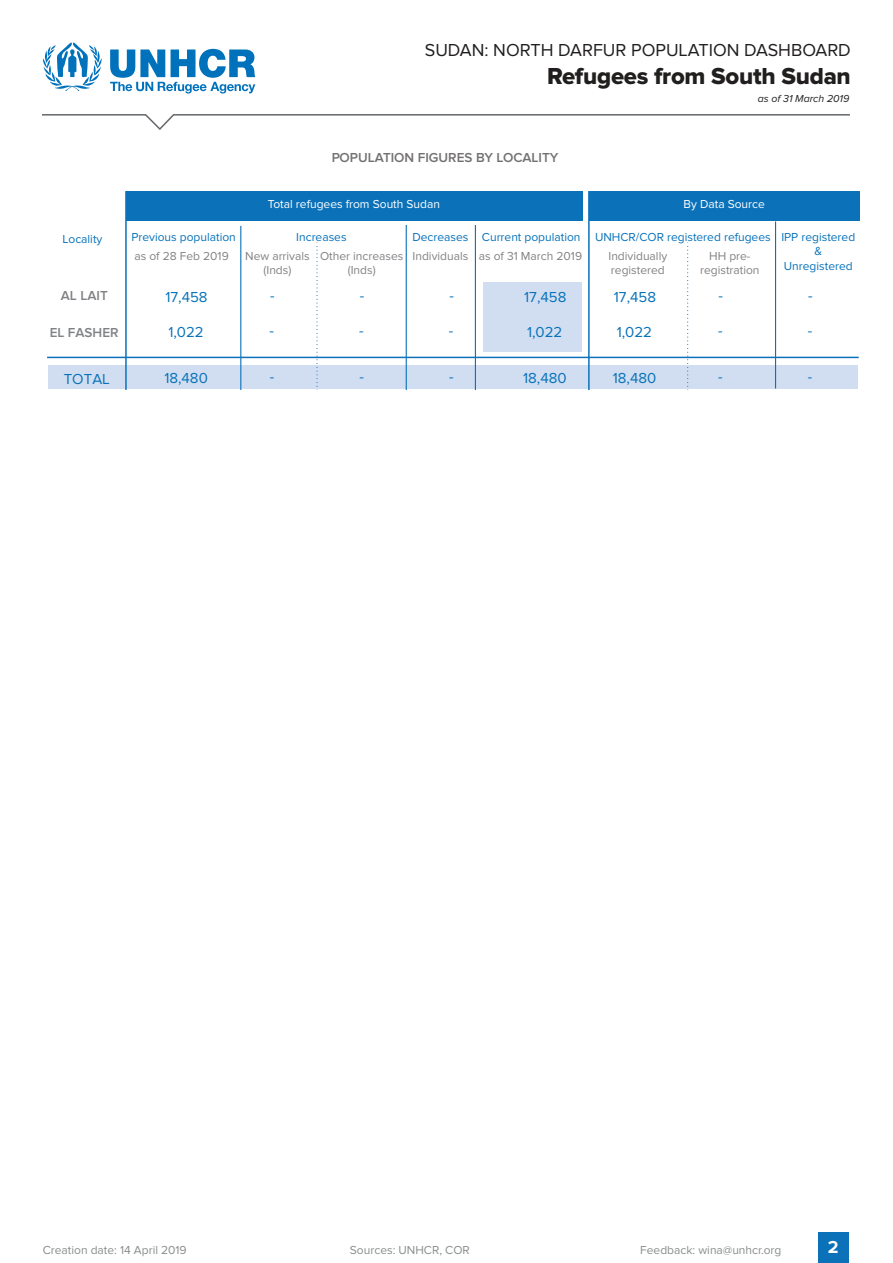
<style>
.page{position:relative;width:893px;height:1263px;background:#fff}
.page>*{position:absolute;margin:0;border:0;box-sizing:border-box;transform-origin:0 0}
.t1{font:24px "Proxima Nova Extrabld";letter-spacing:-.01em;color:#211e1e}
.t2{font:18px "Proxima Nova";color:#211e1e}
.t3{font:700 18px "Proxima Nova";color:#fff}
.t4{font:15px "Proxima Nova";color:#0872ba}
.t5{font:600 13.5px "Proxima Nova";color:#231f20}
.t6{font:600 13.5px "Proxima Nova";color:#808285}
.t7{font:12px/14.4px "Proxima Nova";color:#808285;text-align:center}
.t8{font:12px/14.4px "Proxima Nova";color:#0872ba;text-align:center}
.t9{font:12px "Proxima Nova";color:#898c8d}
.t10{font:12px "Proxima Nova";color:#fff}
.t11{font:italic 10.5px "Proxima Nova";color:#211e1e}
</style>
<div class="page">
<svg style="left:42px;top:114px;width:808px;height:16px"></svg>
<svg style="left:42px;top:43px;width:60px;height:48px"></svg>
<svg style="left:110px;top:49px;width:145px;height:45px"></svg>
<div style="left:818px;top:1232px;width:30px;height:31px;background:#0b72ba"></div>
<div style="left:483px;top:282px;width:99px;height:70px;background:#d1def1"></div>
<div style="left:48px;top:365px;width:809px;height:24px;background:#d1def1"></div>
<hr style="left:125px;top:191px;width:2px;height:199px;background:#0b72ba">
<hr style="left:240px;top:226px;width:1px;height:164px;background:#0b72ba">
<hr style="left:406px;top:225px;width:1px;height:165px;background:#0b72ba">
<hr style="left:475px;top:225px;width:1px;height:165px;background:#0b72ba">
<svg style="left:316px;top:246px;width:2px;height:144px"></svg>
<svg style="left:687px;top:246px;width:1px;height:145px"></svg>
<hr style="left:775px;top:221px;width:1px;height:168px;background:#0b72ba">
<hr style="left:588px;top:191px;width:2px;height:199px;background:#0b72ba">
<div style="left:126px;top:191px;width:456px;height:29px;background:#0b72ba"></div>
<div style="left:589px;top:191px;width:271px;height:29px;background:#0b72ba"></div>
<hr style="left:47px;top:357px;width:812px;height:1px;background:#0b72ba">
<h2 class="t2" style="left:425px;top:40px;width:428px">SUDAN: NORTH DARFUR POPULATION DASHBOARD</h2>
<h1 class="t1" style="left:547px;top:62px;width:305px">Refugees from South Sudan</h1>
<p class="t11" style="left:758px;top:93px;width:93px">as of 31 March 2019</p>
<p class="t5" style="left:331px;top:150px;width:229px">POPULATION FIGURES BY LOCALITY</p>
<p class="t10" style="left:268px;top:197px;width:174px">Total refugees from South Sudan</p>
<p class="t10" style="left:683px;top:197px;width:83px">By Data Source</p>
<p class="t8" style="left:412px;top:230px;width:360px">Decreases Current population UNHCR/COR registered refugees</p>
<p class="t7" style="left:608px;top:248px;width:60px;text-align:left">Individually registered</p>
<p class="t7" style="left:700px;top:248px;width:61px">HH pre&shy;registration</p>
<p class="t8" style="left:63px;top:232px;width:41px">Locality</p>
<p class="t8" style="left:131px;top:230px;width:106px">Previous population</p>
<p class="t8" style="left:296px;top:230px;width:52px">Increases</p>
<p class="t7" style="left:320px;top:248px;width:85px">Other increases (Inds)</p>
<p class="t7" style="left:134px;top:248px;width:96px">as of 28 Feb 2019</p>
<p class="t7" style="left:479px;top:248px;width:105px">as of 31 March 2019</p>
<p class="t7" style="left:413px;top:248px;width:57px">Individuals</p>
<p class="t7" style="left:245px;top:248px;width:66px">New arrivals (Inds)</p>
<p class="t8" style="left:781px;top:230px;width:75px">IPP registered &amp;<br>Unregistered</p>
<p class="t6" style="left:61px;top:287px;width:48px">AL LAIT</p>
<p class="t6" style="left:50px;top:325px;width:70px">EL FASHER</p>
<p class="t4" style="left:64px;top:370px;width:48px">TOTAL</p>
<p class="t4" style="left:165px;top:289px;width:44px">17,458</p>
<p class="t4" style="left:270px;top:289px;width:6px">-</p>
<p class="t4" style="left:360px;top:289px;width:6px">-</p>
<p class="t4" style="left:449px;top:289px;width:6px">-</p>
<p class="t4" style="left:524px;top:289px;width:44px">17,458</p>
<p class="t4" style="left:614px;top:289px;width:44px">17,458</p>
<p class="t4" style="left:719px;top:289px;width:6px">-</p>
<p class="t4" style="left:808px;top:289px;width:6px">-</p>
<p class="t4" style="left:168px;top:324px;width:37px">1,022</p>
<p class="t4" style="left:270px;top:324px;width:6px">-</p>
<p class="t4" style="left:359px;top:324px;width:6px">-</p>
<p class="t4" style="left:449px;top:324px;width:6px">-</p>
<p class="t4" style="left:527px;top:324px;width:37px">1,022</p>
<p class="t4" style="left:617px;top:324px;width:37px">1,022</p>
<p class="t4" style="left:718px;top:324px;width:6px">-</p>
<p class="t4" style="left:808px;top:324px;width:6px">-</p>
<p class="t4" style="left:164px;top:369px;width:45px">18,480</p>
<p class="t4" style="left:270px;top:369px;width:6px">-</p>
<p class="t4" style="left:359px;top:369px;width:6px">-</p>
<p class="t4" style="left:449px;top:369px;width:6px">-</p>
<p class="t4" style="left:523px;top:369px;width:45px">18,480</p>
<p class="t4" style="left:613px;top:369px;width:45px">18,480</p>
<p class="t4" style="left:718px;top:369px;width:6px">-</p>
<p class="t4" style="left:808px;top:369px;width:6px">-</p>
<p class="t9" style="left:43px;top:1243px;width:145px">Creation date: 14 April 2019</p>
<p class="t9" style="left:350px;top:1243px;width:121px">Sources: UNHCR, COR</p>
<p class="t9" style="left:640px;top:1243px;width:143px">Feedback: wina@unhcr.org</p>
<h2 class="t3" style="left:828px;top:1236px;width:12px">2</h2>
</div>
